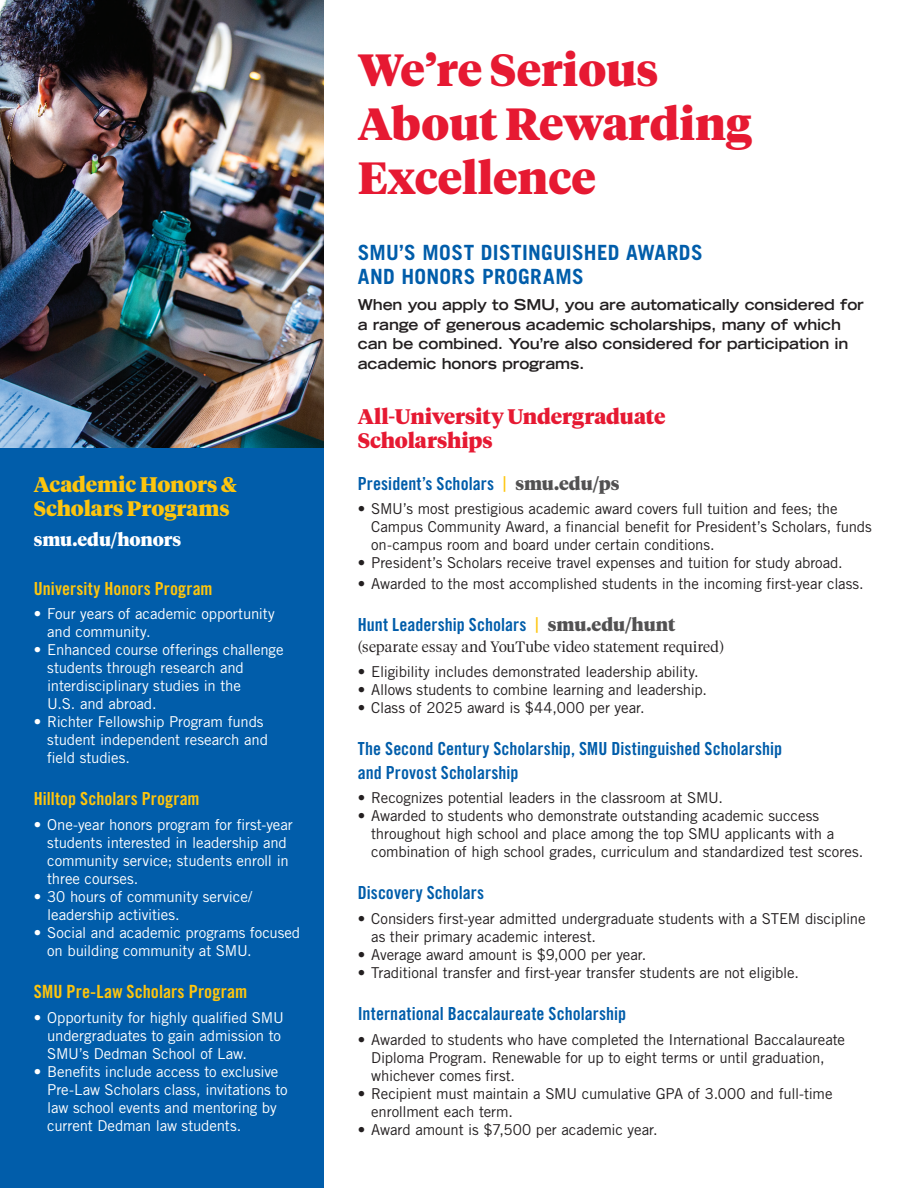
<style>
.page{position:relative;width:918px;height:1188px;background:#fff}
.page>*{position:absolute;margin:0;border:0;box-sizing:border-box;transform-origin:0 0}
.t1{font:900 45px/54px "Tiempos Headline";color:#e61932}
.t2{font:700 21px/24px "Trade Gothic LT Std";letter-spacing:.015em;color:#015daa}
.t3{font:900 21px/24px "Tiempos Headline";letter-spacing:-.005em;color:#e61932}
.t4{font:900 21px/24px "Tiempos Headline";letter-spacing:-.005em;color:#fec50d}
.t5{font:18.15px "Trade Gothic LT Std Bd Cn 20";letter-spacing:.01em;color:#fec50d}
.t6{font:18px/24px "Trade Gothic LT Std Bd Cn 20";letter-spacing:.005em;color:#015daa}
.t7{font:18px "Trade Gothic LT Std Bd Cn 20";letter-spacing:.005em;color:#fec50d}
.t8{font:900 18px "Tiempos Headline";letter-spacing:-.01em;color:#fff}
.t9{font:15px/18px "Trade Gothic LT Std";letter-spacing:-.01em;color:#231f20}
.t10{font:15px/18px "Trade Gothic LT Std";letter-spacing:-.01em;color:#fff}
.t11{font:700 expanded 15px/19.5px "Trade Gothic LT Std";letter-spacing:-.01em;color:#231f20}
.t12{font:300 15px "Tiempos Headline";letter-spacing:.015em;color:#231f20}
.s1{font-family:"Tiempos Headline";font-weight:900;color:#fec50d}
.s2{font-family:"Tiempos Headline";font-weight:900;color:#525152}
</style>
<div class="page">
<div style="left:0;top:418px;width:324px;height:770px;background:#015daa"></div>
<img style="left:0;top:0;width:324px;height:447px">
<h2 class="t4" style="left:34px;top:471px;width:205px">Academic Honors &amp;<br>Scholars Programs</h2>
<p class="t8" style="left:34px;top:527px;width:149px">smu.edu/honors</p>
<p class="t7" style="left:34px;top:577px;width:180px">University Honors Program</p>
<p class="t10" style="left:47px;top:605px;width:229px;text-indent:-14px">• Four years of academic opportunity and community.</p>
<p class="t10" style="left:47px;top:641px;width:238px;text-indent:-14px">• Enhanced course offerings challenge students through research and interdisciplinary studies in the<br>U.S. and abroad.</p>
<p class="t10" style="left:47px;top:713px;width:222px;text-indent:-14px">• Richter Fellowship Program funds student independent research and field studies.</p>
<p class="t7" style="left:34px;top:788px;width:167px">Hilltop Scholars Program</p>
<p class="t10" style="left:47px;top:816px;width:247px;text-indent:-14px">• One-year honors program for first-year students interested in leadership and community service; students enroll in three courses.</p>
<p class="t10" style="left:47px;top:888px;width:207px;text-indent:-14px">• 30 hours of community service/ leadership activities.</p>
<p class="t10" style="left:47px;top:924px;width:255px;text-indent:-14px">• Social and academic programs focused on building community at SMU.</p>
<p class="t5" style="left:34px;top:981px;width:215px">SMU Pre-Law Scholars Program</p>
<p class="t10" style="left:47px;top:1008px;width:238px;text-indent:-14px">• Opportunity for highly qualified SMU undergraduates to gain admission to<br>SMU’s Dedman School of Law.</p>
<p class="t10" style="left:47px;top:1062px;width:242px;text-indent:-14px">• Benefits include access to exclusive Pre-Law Scholars class, invitations to law school events and mentoring by current Dedman law students.</p>
<h1 class="t1" style="left:358px;top:41px;width:395px">We’re Serious<br>About Rewarding<br>Excellence</h1>
<h2 class="t2" style="left:358px;top:241px;width:347px">SMU’S MOST DISTINGUISHED AWARDS<br>AND HONORS PROGRAMS</h2>
<p class="t11" style="left:358px;top:295px;width:508px">When you apply to SMU, you are automatically considered for a range of generous academic scholarships, many of which can be combined. You’re also considered for participation in academic honors programs.</p>
<h2 class="t3" style="left:358px;top:403px;width:309px">All-University Undergraduate<br>Scholarships</h2>
<p class="t6" style="left:358px;top:471px;width:263px">President’s Scholars <span class="s1">|</span> <span class="s2">smu.edu/ps</span></p>
<p class="t9" style="left:371px;top:500px;width:502px;text-indent:-14px">• SMU’s most prestigious academic award covers full tuition and fees; the<br>Campus Community Award, a financial benefit for President’s Scholars, funds on-campus room and board under certain conditions.</p>
<p class="t9" style="left:358px;top:554px;width:487px">• President’s Scholars receive travel expenses and tuition for study abroad.</p>
<p class="t9" style="left:358px;top:575px;width:508px">• Awarded to the most accomplished students in the incoming first-year class.</p>
<p class="t6" style="left:358px;top:613px;width:319px">Hunt Leadership Scholars <span class="s1">|</span> <span class="s2">smu.edu/hunt</span></p>
<p class="t12" style="left:358px;top:636px;width:368px">(separate essay and YouTube video statement required)</p>
<p class="t9" style="left:358px;top:662px;width:343px">• Eligibility includes demonstrated leadership ability.</p>
<p class="t9" style="left:358px;top:680px;width:351px">• Allows students to combine learning and leadership.</p>
<p class="t9" style="left:358px;top:698px;width:289px">• Class of 2025 award is $44,000 per year.</p>
<p class="t6" style="left:358px;top:736px;width:426px">The Second Century Scholarship, SMU Distinguished Scholarship and Provost Scholarship</p>
<p class="t9" style="left:358px;top:789px;width:367px">• Recognizes potential leaders in the classroom at SMU.</p>
<p class="t9" style="left:371px;top:807px;width:494px;text-indent:-14px">• Awarded to students who demonstrate outstanding academic success throughout high school and place among the top SMU applicants with a combination of high school grades, curriculum and standardized test scores.</p>
<p class="t6" style="left:358px;top:881px;width:128px">Discovery Scholars</p>
<p class="t9" style="left:371px;top:910px;width:496px;text-indent:-14px">• Considers first-year admitted undergraduate students with a STEM discipline as their primary academic interest.</p>
<p class="t9" style="left:358px;top:946px;width:290px">• Average award amount is $9,000 per year.</p>
<p class="t9" style="left:358px;top:964px;width:443px">• Traditional transfer and first-year transfer students are not eligible.</p>
<p class="t6" style="left:358px;top:1001px;width:270px">International Baccalaureate Scholarship</p>
<p class="t9" style="left:371px;top:1030px;width:475px;text-indent:-14px">• Awarded to students who have completed the International Baccalaureate<br>Diploma Program. Renewable for up to eight terms or until graduation, whichever comes first.</p>
<p class="t9" style="left:371px;top:1084px;width:463px;text-indent:-14px">• Recipient must maintain a SMU cumulative GPA of 3.000 and full-time enrollment each term.</p>
<p class="t9" style="left:358px;top:1120px;width:302px">• Award amount is $7,500 per academic year.</p>
</div>
